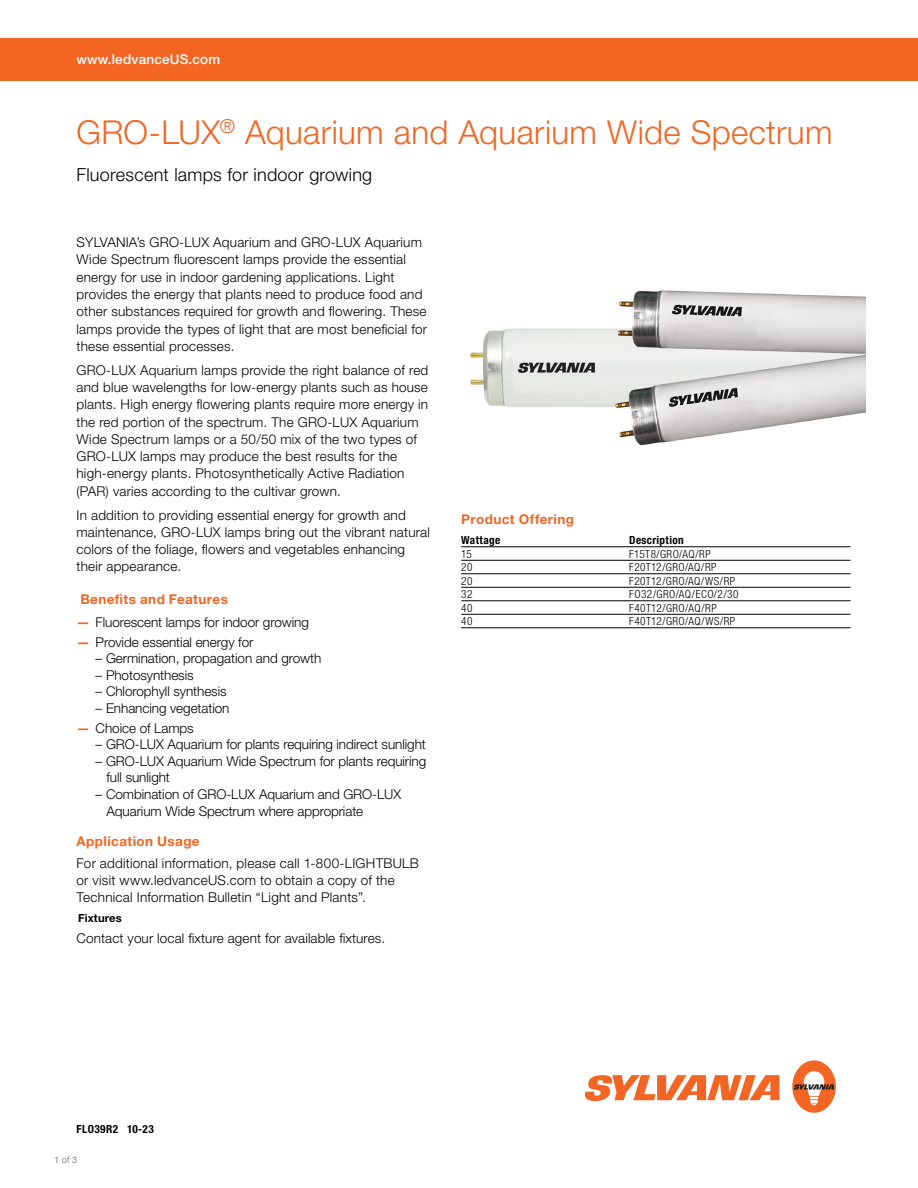
<style>
.page{position:relative;width:918px;height:1188px;background:#fff}
.page>*{position:absolute;margin:0;border:0;box-sizing:border-box;transform-origin:0 0}
.t1{font:300 33px "Helvetica Neue LT Pro";letter-spacing:.01em;color:#f26522}
.t2{font:300 18px "Helvetica Neue LT Pro";letter-spacing:.015em;color:#000}
.t3{font:300 13.5px/17.2px "Helvetica Neue LT Std";letter-spacing:.015em;color:#000}
.t4{font:300 13.5px/16.5px "Helvetica Neue LT Std";letter-spacing:-.005em;color:#000}
.t5{font:700 13.5px "Helvetica Neue LT Pro";letter-spacing:.03em;color:#f26522}
.t6{font:500 13.5px "Helvetica Neue LT Pro";letter-spacing:.015em;color:#fff}
.t7{font:300 condensed 11.25px "Helvetica Neue LT Std";letter-spacing:.035em;color:#000}
.t8{font:700 condensed 11.25px "Helvetica Neue LT Pro";letter-spacing:.03em;color:#000}
.t9{font:700 11.25px "Helvetica Neue LT Pro";letter-spacing:.01em;color:#000}
.t10{font:300 9px "Helvetica Neue LT Pro";color:#58595b}
.s1{font-family:"Helvetica Neue LT Pro";font-weight:700;color:#f26522}
</style>
<div class="page">
<div style="left:0;top:38px;width:918px;height:43px;background:#f26522"></div>
<svg style="left:585px;top:1075px;width:194px;height:26px"></svg>
<div style="left:792px;top:1060px;width:44px;height:53px;background:#f26522;border-radius:50%"></div>
<svg style="left:793px;top:1071px;width:41px;height:34px"></svg>
<hr style="left:461px;top:547px;width:389px;height:1px;background:#000">
<hr style="left:461px;top:560px;width:389px;height:1px;background:#000">
<hr style="left:461px;top:574px;width:389px;height:1px;background:#000">
<hr style="left:461px;top:587px;width:389px;height:1px;background:#000">
<hr style="left:461px;top:601px;width:389px;height:1px;background:#000">
<hr style="left:461px;top:614px;width:389px;height:1px;background:#000">
<hr style="left:461px;top:628px;width:389px;height:1px;background:#000">
<img style="left:470px;top:290px;width:396px;height:156px">
<p class="t6" style="left:77px;top:51px;width:145px">www.ledvanceUS.com</p>
<h1 class="t1" style="left:77px;top:112px;width:758px">GRO-LUX<sup>®</sup> Aquarium and Aquarium Wide Spectrum</h1>
<h2 class="t2" style="left:77px;top:163px;width:297px">Fluorescent lamps for indoor growing</h2>
<p class="t3" style="left:77px;top:234px;width:352px">SYLVANIA’s GRO-LUX Aquarium and GRO-LUX Aquarium Wide Spectrum fluorescent lamps provide the essential energy for use in indoor gardening applications. Light provides the energy that plants need to produce food and other substances required for growth and flowering. These lamps provide the types of light that are most beneficial for these essential processes.</p>
<p class="t3" style="left:77px;top:361px;width:353px">GRO-LUX Aquarium lamps provide the right balance of red and blue wavelengths for low-energy plants such as house plants. High energy flowering plants require more energy in the red portion of the spectrum. The GRO-LUX Aquarium Wide Spectrum lamps or a 50/50 mix of the two types of GRO-LUX lamps may produce the best results for the high-energy plants. Photosynthetically Active Radiation (PAR) varies according to the cultivar grown.</p>
<p class="t3" style="left:77px;top:506px;width:355px">In addition to providing essential energy for growth and maintenance, GRO-LUX lamps bring out the vibrant natural colors of the foliage, flowers and vegetables enhancing their appearance.</p>
<p class="t5" style="left:80px;top:590px;width:149px">Benefits and Features</p>
<p class="t4" style="left:77px;top:613px;width:234px"><span class="s1">—</span> Fluorescent lamps for indoor growing</p>
<p class="t4" style="left:77px;top:633px;width:178px"><span class="s1">—</span> Provide essential energy for</p>
<p class="t4" style="left:96px;top:650px;width:227px">– Germination, propagation and growth</p>
<p class="t4" style="left:96px;top:666px;width:99px">– Photosynthesis</p>
<p class="t4" style="left:96px;top:683px;width:133px">– Chlorophyll synthesis</p>
<p class="t4" style="left:96px;top:699px;width:135px">– Enhancing vegetation</p>
<p class="t4" style="left:77px;top:719px;width:119px"><span class="s1">—</span> Choice of Lamps</p>
<p class="t4" style="left:96px;top:736px;width:332px">– GRO-LUX Aquarium for plants requiring indirect sunlight</p>
<p class="t4" style="left:107px;top:752px;width:321px;text-indent:-11px">– GRO-LUX Aquarium Wide Spectrum for plants requiring full sunlight</p>
<p class="t4" style="left:107px;top:785px;width:296px;line-height:17.2px;text-indent:-11px">– Combination of GRO-LUX Aquarium and GRO-LUX<br>Aquarium Wide Spectrum where appropriate</p>
<p class="t5" style="left:77px;top:833px;width:125px">Application Usage</p>
<p class="t3" style="left:77px;top:854px;width:344px">For additional information, please call 1-800-LIGHTBULB or visit www.ledvanceUS.com to obtain a copy of the<br>Technical Information Bulletin “Light and Plants”.</p>
<p class="t9" style="left:78px;top:911px;width:45px">Fixtures</p>
<p class="t3" style="left:77px;top:929px;width:310px">Contact your local fixture agent for available fixtures.</p>
<p class="t5" style="left:461px;top:511px;width:114px">Product Offering</p>
<p class="t8" style="left:461px;top:534px;width:41px">Wattage</p>
<p class="t8" style="left:629px;top:534px;width:56px">Description</p>
<p class="t7" style="left:461px;top:547px;width:12px">15</p>
<p class="t7" style="left:629px;top:547px;width:83px">F15T8/GRO/AQ/RP</p>
<p class="t7" style="left:461px;top:561px;width:13px">20</p>
<p class="t7" style="left:629px;top:561px;width:89px">F20T12/GRO/AQ/RP</p>
<p class="t7" style="left:461px;top:574px;width:13px">20</p>
<p class="t7" style="left:629px;top:574px;width:108px">F20T12/GRO/AQ/WS/RP</p>
<p class="t7" style="left:461px;top:588px;width:13px">32</p>
<p class="t7" style="left:629px;top:588px;width:111px">FO32/GRO/AQ/ECO/2/30</p>
<p class="t7" style="left:461px;top:601px;width:13px">40</p>
<p class="t7" style="left:629px;top:601px;width:89px">F40T12/GRO/AQ/RP</p>
<p class="t7" style="left:461px;top:615px;width:13px">40</p>
<p class="t7" style="left:629px;top:615px;width:108px">F40T12/GRO/AQ/WS/RP</p>
<p class="t8" style="left:76px;top:1123px;width:79px">FLO39R2 10-23</p>
<p class="t10" style="left:54px;top:1154px;width:25px">1 of 3</p>
</div>
